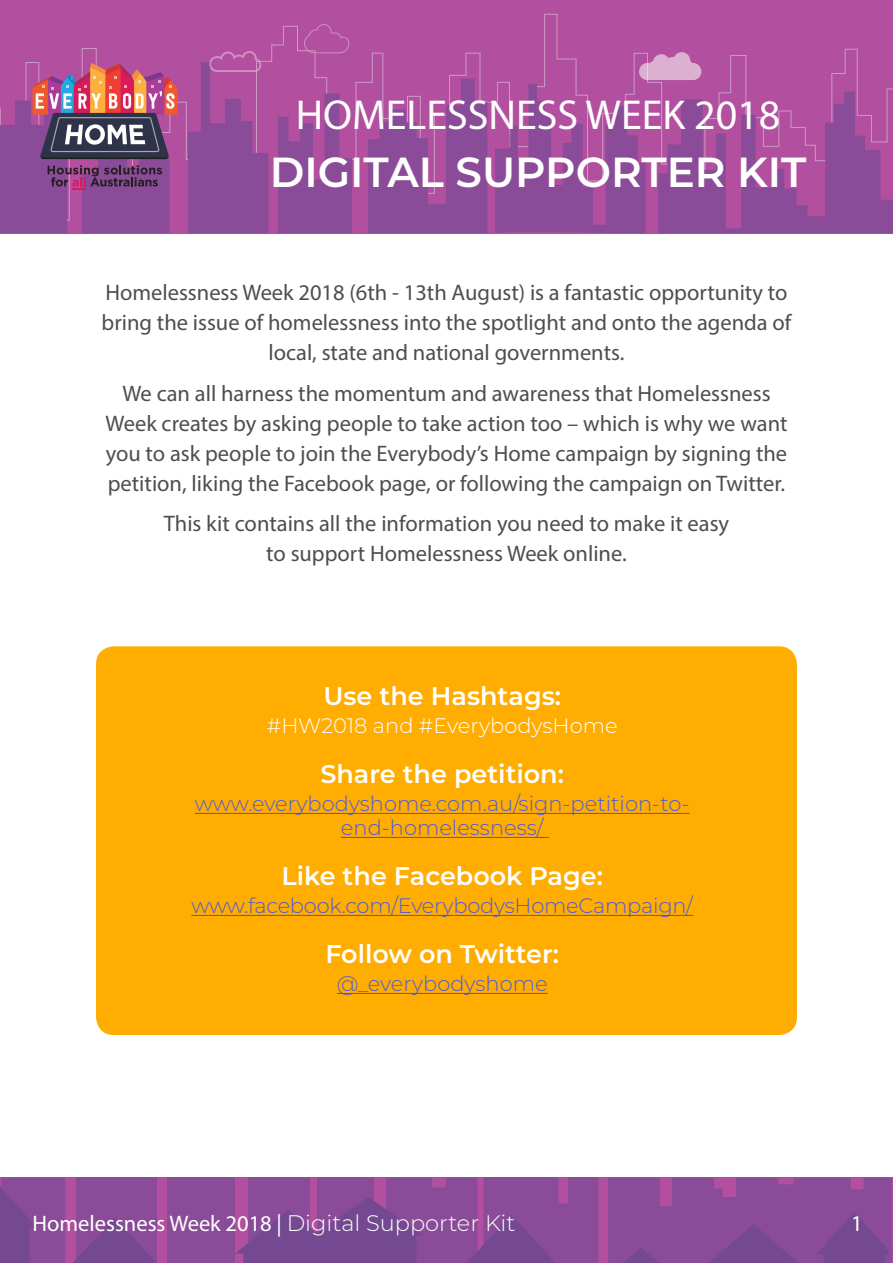
<style>
.page{position:relative;width:893px;height:1263px;background:#fff}
.page>*{position:absolute;margin:0;border:0;box-sizing:border-box;transform-origin:0 0}
.t1{font:42px "Myriad Pro";color:#fff}
.t2{font:600 42px "Montserrat";color:#fff}
.Large_Centre_Subhead{font:600 25.5px "Montserrat";color:#fff}
.Body{font:22.5px/30px "Myriad Pro";color:#4e4e50;text-align:center}
.Strap{font:22.5px/30px "Myriad Pro";color:#4e4e50;text-align:center}
.t3{font:22.5px "Myriad Pro";color:#fff}
.Large_Centre_Body{font:300 21px/24px "Montserrat";color:#4f5cd6;text-align:center}
.Large_Centre_Body-2{font:300 21px "Montserrat";color:#fff}
.s1{font-family:"Montserrat";font-weight:300}
</style>
<div class="page">
<div style="left:76px;top:1178px;width:80px;height:85px;background:#8a4b98"></div>
<div style="left:1px;top:1178px;width:64px;height:85px;background:#8a4b98"></div>
<div style="left:167px;top:1178px;width:67px;height:85px;background:#8a4b98"></div>
<svg style="left:65px;top:1218px;width:102px;height:45px"></svg>
<svg style="left:0;top:1185px;width:36px;height:78px"></svg>
<svg style="left:235px;top:1178px;width:657px;height:85px;background:#874a96"></svg>
<div style="left:0;top:0;width:893px;height:233px;background:#b34f9f"></div>
<svg style="left:25px;top:14px;width:833px;height:217px"></svg>
<svg style="left:368px;top:79px;width:119px;height:154px"></svg>
<svg style="left:278px;top:94px;width:74px;height:139px"></svg>
<svg style="left:188px;top:51px;width:80px;height:182px"></svg>
<svg style="left:495px;top:52px;width:398px;height:181px"></svg>
<svg style="left:304px;top:24px;width:45px;height:29px"></svg>
<svg style="left:0;top:63px;width:177px;height:170px"></svg>
<div style="left:96px;top:646px;width:701px;height:389px;background:#ffad00;border-radius:18px"></div>
<hr style="left:195px;top:813px;width:495px;height:1px;background:#4f5cd6">
<hr style="left:341px;top:837px;width:208px;height:1px;background:#4f5cd6">
<hr style="left:191px;top:915px;width:502px;height:1px;background:#4f5cd6">
<hr style="left:337px;top:993px;width:211px;height:1px;background:#4f5cd6">
<p class="t1" style="left:296px;top:89px;width:486px">HOMELESSNESS WEEK 2018</p>
<p class="t2" style="left:270px;top:142px;width:538px">DIGITAL SUPPORTER KIT</p>
<p class="Body" style="left:102px;top:277px;width:691px">Homelessness Week 2018 (6th - 13th August) is a fantastic opportunity to bring the issue of homelessness into the spotlight and onto the agenda of local, state and national governments.</p>
<p class="Strap" style="left:105px;top:378px;width:683px">We can all harness the momentum and awareness that Homelessness Week creates by asking people to take action too – which is why we want you to ask people to join the Everybody’s Home campaign by signing the petition, liking the Facebook page, or following the campaign on Twitter.</p>
<p class="Body" style="left:164px;top:508px;width:567px">This kit contains all the information you need to make it easy to support Homelessness Week online.</p>
<p class="Large_Centre_Subhead" style="left:323px;top:678px;width:239px">Use the Hashtags:</p>
<p class="Large_Centre_Body-2" style="left:267px;top:712px;width:352px">#HW2018 and #EverybodysHome</p>
<p class="Large_Centre_Subhead" style="left:320px;top:756px;width:245px">Share the petition:</p>
<p class="Large_Centre_Body" style="left:195px;top:791px;width:496px">www.everybodyshome.com.au/sign-petition-to&shy;end-homelessness/</p>
<p class="Large_Centre_Subhead" style="left:281px;top:858px;width:323px">Like the Facebook Page:</p>
<p class="Large_Centre_Body" style="left:191px;top:893px;width:503px">www.facebook.com/EverybodysHomeCampaign/</p>
<p class="Large_Centre_Subhead" style="left:325px;top:936px;width:235px">Follow on Twitter:</p>
<p class="Large_Centre_Body" style="left:337px;top:971px;width:212px">@_everybodyshome</p>
<p class="t3" style="left:32px;top:1210px;width:484px">Homelessness Week 2018 | <span class="s1">Digital Supporter Kit</span></p>
<p class="t3" style="left:851px;top:1210px;width:13px">1</p>
</div>
